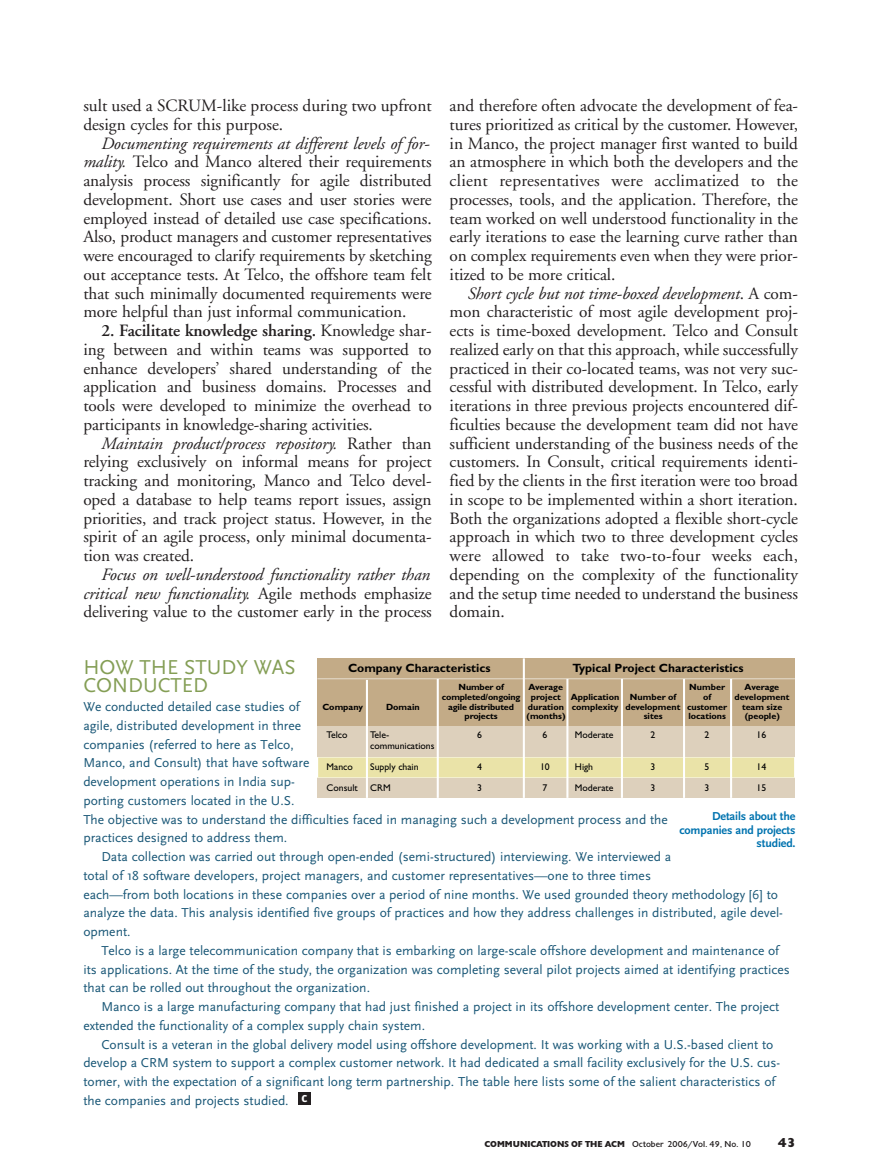
<style>
.page{position:relative;width:879px;height:1174px;background:#fff}
.page>*{position:absolute;margin:0;border:0;box-sizing:border-box;transform-origin:0 0}
.t1{font:21px/18.8px "Scala Sans";color:#849e55}
.t2{font:17.25px/18.8px "Adobe Garamond";letter-spacing:-.005em;color:#231f20;text-align:justify}
.t3{font:italic 17.25px/18.8px "Adobe Garamond";letter-spacing:-.005em;color:#231f20;text-align:justify}
.t4{font:13.5px/18.8px "Scala Sans";color:#185676}
.t5{font:900 13.5px "Gill";color:#231f20}
.t6{font:700 12px "Gill Sans";color:#000}
.t7{font:700 12px/13.5px "Scala Sans";letter-spacing:-.01em;color:#0073af;text-align:right}
.t8{font:9.75px/21px "Gill Sans";color:#000}
.t9{font:700 9px/9.8px "Gill Sans";color:#000;text-align:right}
.t10{font:9px "Gill";color:#231f20}
.s1{font-style:italic}
.s2{font-weight:600}
.s3{font-style:normal}
.s4{font-weight:900}
</style>
<div class="page">
<div style="left:298px;top:1093px;width:12px;height:12px;background:#231f20"></div>
<div style="left:317px;top:725px;width:477px;height:73px;background:#ddd0bc"></div>
<div style="left:317px;top:658px;width:477px;height:67px;background:#c3ab87"></div>
<div style="left:317px;top:757px;width:477px;height:20px;background:#eae3a8"></div>
<div style="left:317px;top:757px;width:477px;height:21px;border:1px solid #fff"></div>
<hr style="left:523px;top:658px;width:1px;height:140px;background:#fff">
<hr style="left:366px;top:680px;width:1px;height:118px;background:#fff">
<hr style="left:437px;top:679px;width:1px;height:119px;background:#fff">
<hr style="left:317px;top:678px;width:477px;height:1px;background:#fff">
<hr style="left:566px;top:679px;width:1px;height:119px;background:#fff">
<hr style="left:730px;top:679px;width:1px;height:119px;background:#fff">
<hr style="left:621px;top:679px;width:1px;height:119px;background:#fff">
<hr style="left:683px;top:679px;width:1px;height:119px;background:#fff">
<p class="t2" style="left:83px;top:98px;width:350px">sult used a SCRUM-like process during two upfront design cycles for this purpose.</p>
<p class="t2" style="left:83px;top:135px;width:350px;text-indent:18px"><span class="s1">Documenting requirements at different levels of for&shy;mality.</span> Telco and Manco altered their requirements analysis process significantly for agile distributed development. Short use cases and user stories were employed instead of detailed use case specifications.<br>Also, product managers and customer representatives were encouraged to clarify requirements by sketching out acceptance tests. At Telco, the offshore team felt that such minimally documented requirements were more helpful than just informal communication.</p>
<p class="t2" style="left:83px;top:323px;width:350px;text-indent:18px"><span class="s2">2. Facilitate knowledge sharing.</span> Knowledge shar&shy;ing between and within teams was supported to enhance developers’ shared understanding of the application and business domains. Processes and tools were developed to minimize the overhead to participants in knowledge-sharing activities.</p>
<p class="t2" style="left:83px;top:435px;width:350px;text-indent:18px"><span class="s1">Maintain product/process repository.</span> Rather than relying exclusively on informal means for project tracking and monitoring, Manco and Telco devel&shy;oped a database to help teams report issues, assign priorities, and track project status. However, in the spirit of an agile process, only minimal documenta&shy;tion was created.</p>
<p class="t3" style="left:83px;top:567px;width:350px;text-indent:18px">Focus on well-understood functionality rather than critical new functionality. <span class="s3">Agile methods emphasize delivering value to the customer early in the process</span></p>
<p class="t2" style="left:449px;top:98px;width:350px">and therefore often advocate the development of fea&shy;tures prioritized as critical by the customer. However, in Manco, the project manager first wanted to build an atmosphere in which both the developers and the client representatives were acclimatized to the processes, tools, and the application. Therefore, the team worked on well understood functionality in the early iterations to ease the learning curve rather than on complex requirements even when they were prior&shy;itized to be more critical.</p>
<p class="t2" style="left:449px;top:285px;width:350px;text-indent:18px"><span class="s1">Short cycle but not time-boxed development</span>. A com&shy;mon characteristic of most agile development proj&shy;ects is time-boxed development. Telco and Consult realized early on that this approach, while successfully practiced in their co-located teams, was not very suc&shy;cessful with distributed development. In Telco, early iterations in three previous projects encountered dif&shy;ficulties because the development team did not have sufficient understanding of the business needs of the customers. In Consult, critical requirements identi&shy;fied by the clients in the first iteration were too broad in scope to be implemented within a short iteration.<br>Both the organizations adopted a flexible short-cycle approach in which two to three development cycles were allowed to take two-to-four weeks each, depending on the complexity of the functionality and the setup time needed to understand the business domain.</p>
<p class="t1" style="left:83px;top:657px;width:214px">HOW THE STUDY WAS<br>CONDUCTED</p>
<p class="t4" style="left:83px;top:697px;width:585px">We conducted detailed case studies of<br>agile, distributed development in three<br>companies (referred to here as Telco,<br>Manco, and Consult) that have software<br>development operations in India sup-<br>porting customers located in the U.S.<br>The objective was to understand the difficulties faced in managing such a development process and the practices designed to address them.</p>
<p class="t4" style="left:83px;top:847px;width:700px;text-indent:18px">Data collection was carried out through open-ended (semi-structured) interviewing. We interviewed a<br>total of 18 software developers, project managers, and customer representatives—one to three times<br>each—from both locations in these companies over a period of nine months. We used grounded theory methodology [6] to analyze the data. This analysis identified five groups of practices and how they address challenges in distributed, agile devel&shy;opment.</p>
<p class="t4" style="left:83px;top:941px;width:707px;text-indent:18px">Telco is a large telecommunication company that is embarking on large-scale offshore development and maintenance of its applications. At the time of the study, the organization was completing several pilot projects aimed at identifying practices that can be rolled out throughout the organization.</p>
<p class="t4" style="left:83px;top:997px;width:697px;text-indent:18px">Manco is a large manufacturing company that had just finished a project in its offshore development center. The project extended the functionality of a complex supply chain system.</p>
<p class="t4" style="left:83px;top:1034px;width:698px;text-indent:18px">Consult is a veteran in the global delivery model using offshore development. It was working with a U.S.-based client to develop a CRM system to support a complex customer network. It had dedicated a small facility exclusively for the U.S. cus&shy;tomer, with the expectation of a significant long term partnership. The table here lists some of the salient characteristics of the companies and projects studied. <sup>c</sup></p>
<p class="t6" style="left:348px;top:664px;width:144px">Company Characteristics</p>
<p class="t9" style="left:322px;top:703px;width:42px">Company</p>
<p class="t6" style="left:572px;top:664px;width:173px">Typical Project Characteristics</p>
<p class="t9" style="left:458px;top:683px;width:44px">N mber o</p>
<p class="t9" style="left:441px;top:693px;width:75px">completed/on oin</p>
<p class="t9" style="left:457px;top:703px;width:58px">ile distrib ted</p>
<p class="t9" style="left:469px;top:712px;width:29px">rojects</p>
<p class="t9" style="left:528px;top:683px;width:26px">Avera</p>
<p class="t9" style="left:536px;top:693px;width:26px">roject</p>
<p class="t9" style="left:538px;top:703px;width:27px">ration</p>
<p class="t9" style="left:526px;top:712px;width:40px">(months)</p>
<p class="t9" style="left:689px;top:678px;width:40px;line-height:19.5px">N mber stomer</p>
<p class="t9" style="left:688px;top:712px;width:39px">locations</p>
<p class="t9" style="left:744px;top:683px;width:26px">Avera</p>
<p class="t9" style="left:734px;top:693px;width:56px">de elopment</p>
<p class="t9" style="left:741px;top:703px;width:32px">team si</p>
<p class="t9" style="left:744px;top:712px;width:37px">(people)</p>
<p class="t8" style="left:756px;top:725px;width:11px">16</p>
<p class="t9" style="left:570px;top:693px;width:50px;text-align:left">Application complexity</p>
<p class="t8" style="left:574px;top:725px;width:14px">Mo</p>
<p class="t8" style="left:601px;top:725px;width:14px">ate</p>
<p class="t8" style="left:574px;top:757px;width:14px">H<br>Mo</p>
<p class="t9" style="left:625px;top:693px;width:56px;text-align:center">N mber o de elopment sites</p>
<p class="t9" style="left:386px;top:703px;width:35px">Domain</p>
<p class="t8" style="left:370px;top:730px;width:66px;line-height:10.5px">Tele<br>commun cat ons</p>
<p class="t8" style="left:370px;top:757px;width:22px;text-align:right">pp<br>CRM</p>
<p class="t8" style="left:326px;top:725px;width:22px">Telco</p>
<p class="t8" style="left:326px;top:757px;width:33px">Manco<br>Consult</p>
<p class="t8" style="left:539px;top:757px;width:11px">10</p>
<p class="t8" style="left:601px;top:778px;width:14px">ate</p>
<p class="t7" style="left:679px;top:809px;width:118px">Details about the companies and projects studied.</p>
<p class="t10" style="left:484px;top:1141px;width:268px"><span class="s4">COMMUNICATIONS OF THE ACM</span> October 2006/Vol. 49, No. 10</p>
<p class="t5" style="left:777px;top:1138px;width:19px">43</p>
</div>
